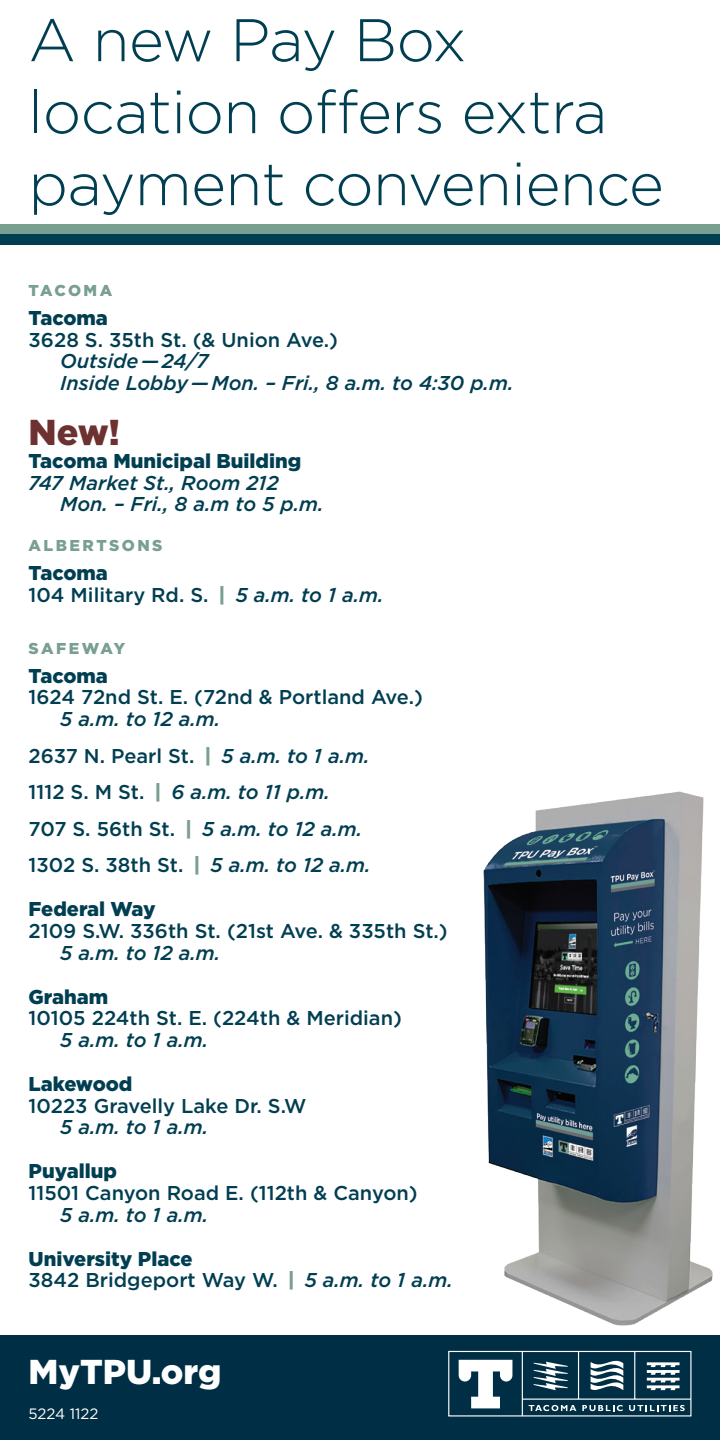
<style>
.page{position:relative;width:720px;height:1440px;background:#fff}
.page>*{position:absolute;margin:0;border:0;box-sizing:border-box;transform-origin:0 0}
.t1{font:300 60px/72px "Gotham";letter-spacing:-.01em;color:#003e52}
.t2{font:900 36px "Gotham";color:#6e3131}
.t3{font:900 34.5px "Gotham";color:#fff}
.t4{font:500 20px/21.8px "Gotham";color:#003e52}
.t5{font:italic 500 20px/21.8px "Gotham";color:#003e52}
.t6{font:900 20px "Gotham";color:#003e52}
.t7{font:900 15.75px "Gotham";letter-spacing:.16em;color:#789f90}
.t8{font:15px "Gotham";color:#fff}
.s1{font-style:normal}
.s2{font-weight:900;color:#789f90}
.s3{font-style:italic}
.s4{font-weight:900;color:#fff}
.s5{font-weight:900;font-style:normal;color:#789f90}
</style>
<div class="page">
<div style="left:0;top:1336px;width:720px;height:104px;background:#002f45"></div>
<svg style="left:529px;top:1405px;width:47px;height:6px"></svg>
<svg style="left:582px;top:1405px;width:41px;height:6px"></svg>
<svg style="left:629px;top:1405px;width:56px;height:6px"></svg>
<hr style="left:522px;top:1399px;width:169px;height:1px;background:#fff">
<hr style="left:578px;top:1351px;width:1px;height:48px;background:#fff">
<hr style="left:634px;top:1351px;width:1px;height:48px;background:#fff">
<svg style="left:459px;top:1360px;width:53px;height:48px"></svg>
<svg style="left:591px;top:1360px;width:32px;height:30px"></svg>
<svg style="left:647px;top:1362px;width:33px;height:28px"></svg>
<svg style="left:534px;top:1362px;width:34px;height:28px"></svg>
<hr style="left:522px;top:1351px;width:1px;height:65px;background:#fff">
<img style="left:396px;top:791px;width:324px;height:565px">
<div style="left:0;top:224px;width:720px;height:11px;background:#789f90"></div>
<div style="left:0;top:235px;width:720px;height:10px;background:#003e52"></div>
<p class="t1" style="left:28px;top:2px;width:637px">A new Pay Box location offers extra payment convenience</p>
<p class="t6" style="left:29px;top:304px;width:81px">Tacoma</p>
<p class="t5" style="left:60px;top:328px;width:455px;text-indent:-32px"><span class="s1">3628 S. 35th St. (&amp; Union Ave.)<br></span>Outside — 24/7<br>Inside Lobby — Mon. – Fri., 8 a.m. to 4:30 p.m.</p>
<p class="t2" style="left:28px;top:407px;width:93px">New!</p>
<p class="t6" style="left:28px;top:447px;width:274px">Tacoma Municipal Building</p>
<p class="t5" style="left:28px;top:471px;width:252px">747 Market St., Room 212</p>
<p class="t5" style="left:60px;top:493px;width:265px">Mon. – Fri., 8 a.m to 5 p.m.</p>
<p class="t7" style="left:29px;top:535px;width:135px">ALBERTSONS</p>
<p class="t6" style="left:29px;top:560px;width:81px">Tacoma</p>
<p class="t4" style="left:29px;top:584px;width:357px">104 Military Rd. S. <span class="s2">|</span> <span class="s3">5 a.m. to 1 a.m.</span></p>
<p class="t7" style="left:29px;top:637px;width:98px">SAFEWAY</p>
<p class="t6" style="left:29px;top:662px;width:81px">Tacoma</p>
<p class="t4" style="left:60px;top:686px;width:381px;text-indent:-32px">1624 72nd St. E. (72nd &amp; Portland Ave.) <span class="s4">|<br></span><span class="s3">5 a.m. to 12 a.m.</span></p>
<p class="t4" style="left:29px;top:744px;width:342px">2637 N. Pearl St. <span class="s2">|</span> <span class="s3">5 a.m. to 1 a.m.</span></p>
<p class="t5" style="left:29px;top:781px;width:303px"><span class="s1">1112 S. M St.</span> <span class="s5">|</span> 6 a.m. to 11 p.m.</p>
<p class="t5" style="left:29px;top:818px;width:335px"><span class="s1">707 S. 56th St.</span> <span class="s5">|</span> 5 a.m. to 12 a.m.</p>
<p class="t4" style="left:29px;top:854px;width:344px">1302 S. 38th St. <span class="s2">|</span> <span class="s3">5 a.m. to 12 a.m.</span></p>
<p class="t6" style="left:29px;top:896px;width:128px">Federal Way</p>
<p class="t4" style="left:60px;top:920px;width:389px;text-indent:-32px">2109 S.W. 336th St. (21st Ave. &amp; 335th St.)<br><span class="s3">5 a.m. to 12 a.m.</span></p>
<p class="t6" style="left:29px;top:983px;width:81px">Graham</p>
<p class="t4" style="left:60px;top:1007px;width:343px;text-indent:-32px">10105 224th St. E. (224th &amp; Meridian)<br><span class="s3">5 a.m. to 1 a.m.</span></p>
<p class="t6" style="left:29px;top:1070px;width:105px">Lakewood</p>
<p class="t4" style="left:60px;top:1094px;width:265px;text-indent:-32px">10223 Gravelly Lake Dr. S.W <span class="s4">|<br></span><span class="s3">5 a.m. to 1 a.m.</span></p>
<p class="t6" style="left:29px;top:1158px;width:90px">Puyallup</p>
<p class="t4" style="left:60px;top:1182px;width:359px;text-indent:-32px">11501 Canyon Road E. (112th &amp; Canyon)<br><span class="s3">5 a.m. to 1 a.m.</span></p>
<p class="t6" style="left:29px;top:1245px;width:166px">University Place</p>
<p class="t4" style="left:29px;top:1269px;width:426px">3842 Bridgeport Way W. <span class="s2">|</span> <span class="s3">5 a.m. to 1 a.m.</span></p>
<p class="t3" style="left:28px;top:1348px;width:194px">MyTPU.org</p>
<p class="t8" style="left:28px;top:1404px;width:71px">5224 1122</p>
</div>
